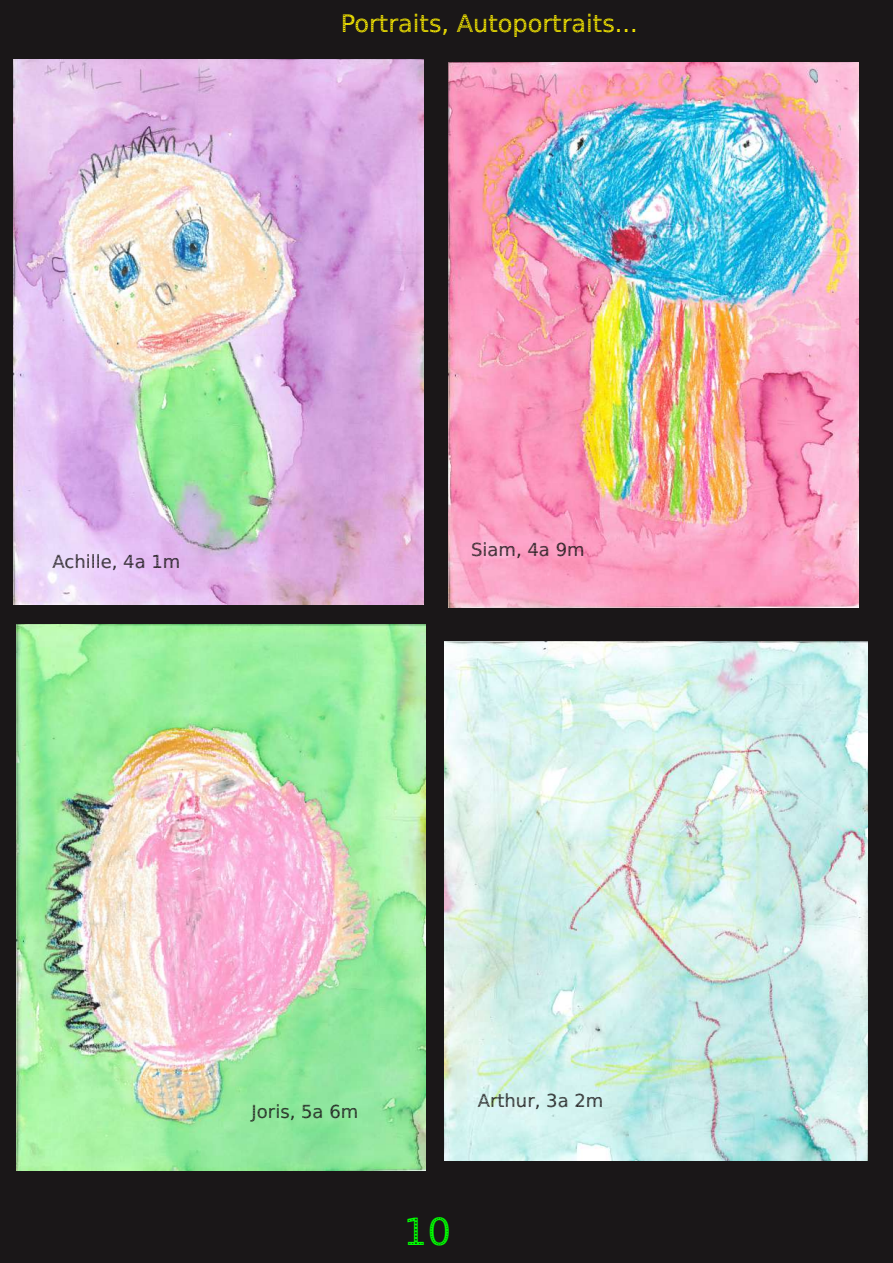
<style>
.page{position:relative;width:893px;height:1263px;background:#1a1718}
.page>*{position:absolute;margin:0;border:0;box-sizing:border-box;transform-origin:0 0}
.t1{font:37.5px "Spranq eco sans";color:#0f0}
.t2{font:24px "Spranq eco sans";color:#fff000}
.t3{font:18px "Spranq eco sans";color:#1a1718}
</style>
<div class="page">
<img style="left:14px;top:59px;width:409px;height:546px">
<img style="left:448px;top:62px;width:410px;height:546px">
<img style="left:16px;top:625px;width:409px;height:545px">
<img style="left:445px;top:641px;width:422px;height:520px">
<h2 class="t2" style="left:341px;top:9px;width:298px">Portraits, Autoportraits...</h2>
<p class="t3" style="left:52px;top:551px;width:130px">Achille, 4a 1m</p>
<p class="t3" style="left:471px;top:539px;width:115px">Siam, 4a 9m</p>
<p class="t3" style="left:252px;top:1101px;width:108px">Joris, 5a 6m</p>
<p class="t3" style="left:478px;top:1090px;width:127px">Arthur, 3a 2m</p>
<h1 class="t1" style="left:403px;top:1210px;width:49px">10</h1>
</div>
